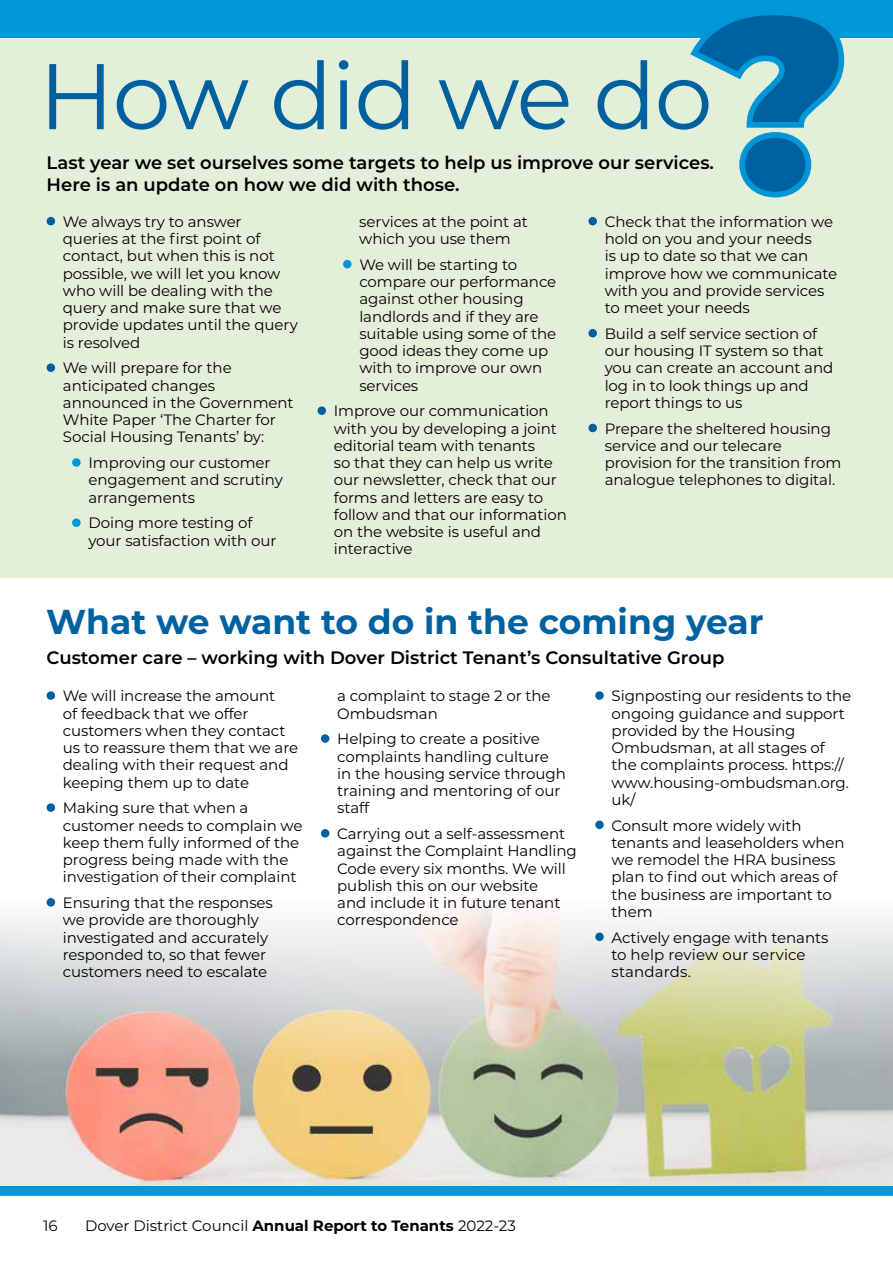
<style>
.page{position:relative;width:893px;height:1263px;background:#fff}
.page>*{position:absolute;margin:0;border:0;box-sizing:border-box;transform-origin:0 0}
.t1{font:93px "Montserrat";letter-spacing:-.02em;color:#0061a1}
.t2{font:700 34.5px "Montserrat";color:#0061a1}
.t3{font:600 18px/21.6px "Montserrat";color:#000}
.t4{font:15px/17.2px "Montserrat";letter-spacing:-.005em;color:#000}
.s1{font-weight:700}
</style>
<div class="page">
<div style="left:0;top:0;width:893px;height:52px;background:#0098d8"></div>
<div style="left:0;top:1185px;width:893px;height:11px;background:#0098d8"></div>
<img style="left:0;top:898px;width:893px;height:287px">
<div style="left:0;top:38px;width:893px;height:540px;background:#e4efda"></div>
<div style="left:47px;top:691px;width:8px;height:9px;background:#0061a1;border-radius:50%"></div>
<div style="left:47px;top:803px;width:8px;height:9px;background:#0061a1;border-radius:50%"></div>
<div style="left:47px;top:898px;width:8px;height:8px;background:#0061a1;border-radius:50%"></div>
<div style="left:321px;top:734px;width:8px;height:9px;background:#0061a1;border-radius:50%"></div>
<div style="left:321px;top:829px;width:8px;height:8px;background:#0061a1;border-radius:50%"></div>
<div style="left:595px;top:691px;width:9px;height:9px;background:#0061a1;border-radius:50%"></div>
<svg style="left:595px;top:820px;width:9px;height:9px"></svg>
<svg style="left:595px;top:932px;width:9px;height:9px"></svg>
<div style="left:47px;top:217px;width:8px;height:8px;background:#0061a1;border-radius:50%"></div>
<div style="left:47px;top:363px;width:8px;height:9px;background:#0061a1;border-radius:50%"></div>
<div style="left:72px;top:458px;width:9px;height:9px;background:#0097d9;border-radius:50%"></div>
<div style="left:72px;top:518px;width:9px;height:9px;background:#0097d9;border-radius:50%"></div>
<div style="left:343px;top:260px;width:9px;height:8px;background:#0097d9;border-radius:50%"></div>
<div style="left:318px;top:406px;width:8px;height:9px;background:#0061a1;border-radius:50%"></div>
<div style="left:588px;top:217px;width:9px;height:8px;background:#0061a1;border-radius:50%"></div>
<div style="left:588px;top:329px;width:9px;height:8px;background:#0061a1;border-radius:50%"></div>
<div style="left:588px;top:424px;width:9px;height:8px;background:#0061a1;border-radius:50%"></div>
<svg style="left:690px;top:15px;width:155px;height:183px"></svg>
<h1 class="t1" style="left:39px;top:32px;width:676px">How did we do</h1>
<p class="t3" style="left:47px;top:151px;width:669px">Last year we set ourselves some targets to help us improve our services.<br>Here is an update on how we did with those.</p>
<p class="t4" style="left:63px;top:212px;width:236px">We always try to answer queries at the first point of contact, but when this is not possible, we will let you know who will be dealing with the query and make sure that we provide updates until the query is resolved</p>
<p class="t4" style="left:63px;top:359px;width:232px">We will prepare for the anticipated changes announced in the Government<br>White Paper ‘The Charter for<br>Social Housing Tenants’ by:</p>
<p class="t4" style="left:88px;top:454px;width:196px">Improving our customer engagement and scrutiny arrangements</p>
<p class="t4" style="left:88px;top:514px;width:189px">Doing more testing of your satisfaction with our</p>
<p class="t4" style="left:605px;top:212px;width:234px">Check that the information we hold on you and your needs<br>is up to date so that we can improve how we communicate with you and provide services to meet your needs</p>
<p class="t4" style="left:605px;top:324px;width:230px">Build a self service section of our housing IT system so that you can create an account and log in to look things up and report things to us</p>
<p class="t4" style="left:605px;top:419px;width:238px">Prepare the sheltered housing service and our telecare provision for the transition from analogue telephones to digital.</p>
<p class="t4" style="left:359px;top:212px;width:170px">services at the point at which you use them</p>
<p class="t4" style="left:359px;top:255px;width:199px">We will be starting to compare our performance against other housing landlords and if they are suitable using some of the good ideas they come up with to improve our own services</p>
<p class="t4" style="left:334px;top:402px;width:235px">Improve our communication with you by developing a joint editorial team with tenants<br>so that they can help us write our newsletter, check that our forms and letters are easy to follow and that our information on the website is useful and interactive</p>
<h2 class="t2" style="left:46px;top:597px;width:719px">What we want to do in the coming year</h2>
<p class="t3" style="left:47px;top:646px;width:679px">Customer care – working with Dover District Tenant’s Consultative Group</p>
<p class="t4" style="left:63px;top:687px;width:237px">We will increase the amount<br>of feedback that we offer customers when they contact us to reassure them that we are dealing with their request and keeping them up to date</p>
<p class="t4" style="left:63px;top:799px;width:241px">Making sure that when a customer needs to complain we keep them fully informed of the progress being made with the investigation of their complaint</p>
<p class="t4" style="left:63px;top:893px;width:212px">Ensuring that the responses we provide are thoroughly investigated and accurately responded to, so that fewer customers need to escalate</p>
<p class="t4" style="left:337px;top:687px;width:215px">a complaint to stage 2 or the<br>Ombudsman</p>
<p class="t4" style="left:337px;top:730px;width:230px">Helping to create a positive complaints handling culture in the housing service through training and mentoring of our staff</p>
<p class="t4" style="left:337px;top:824px;width:241px">Carrying out a self-assessment against the Complaint Handling<br>Code every six months. We will publish this on our website<br>and include it in future tenant correspondence</p>
<p class="t4" style="left:612px;top:687px;width:241px">Signposting our residents to the ongoing guidance and support provided by the Housing<br>Ombudsman, at all stages of the complaints process. https:// www.housing-ombudsman.org. uk/</p>
<p class="t4" style="left:612px;top:816px;width:235px">Consult more widely with tenants and leaseholders when we remodel the HRA business plan to find out which areas of the business are important to them</p>
<p class="t4" style="left:612px;top:928px;width:218px">Actively engage with tenants to help review our service standards.</p>
<p class="t4" style="left:43px;top:1216px;width:16px">16</p>
<p class="t4" style="left:85px;top:1216px;width:432px">Dover District Council <span class="s1">Annual Report to Tenants</span> 2022-23</p>
</div>
